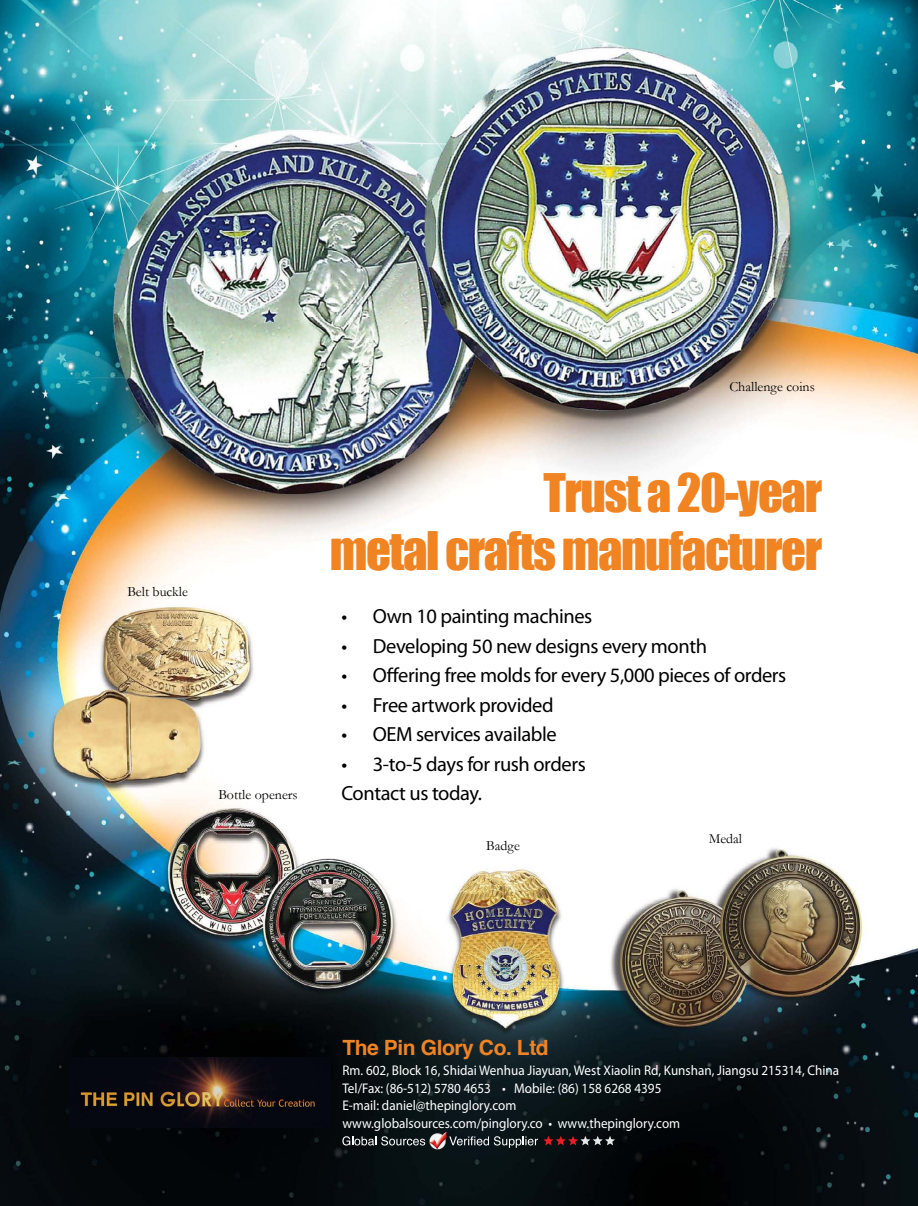
<style>
.page{position:relative;width:918px;height:1206px;background:#fff}
.page>*{position:absolute;margin:0;border:0;box-sizing:border-box;transform-origin:0 0}
.t1{font:48.82px/57.8px "Impact";letter-spacing:-.03em;color:#f08322;text-align:right}
.t2{font:700 21px "Helvetica";letter-spacing:-.02em;color:#f08322}
.t3{font:20.47px/29.4px "Myriad Pro";letter-spacing:-.02em;color:#000}
.t4{font:14px/17.5px "Myriad Pro";color:#fff;scale:.94 1}
.t5{font:14px "Garamond";color:#000}
</style>
<div class="page">
<img style="left:0;top:0;width:918px;height:1205px">
<svg style="left:342px;top:1136px;width:83px;height:9px"></svg>
<img style="left:429px;top:1131px;width:17px;height:18px">
<svg style="left:449px;top:1135px;width:166px;height:12px"></svg>
<img style="left:69px;top:1057px;width:262px;height:70px">
<p class="t5" style="left:127px;top:583px;width:62px">Belt buckle</p>
<p class="t5" style="left:218px;top:786px;width:81px">Bottle openers</p>
<p class="t5" style="left:729px;top:378px;width:87px">Challenge coins</p>
<p class="t1" style="left:330px;top:463px;width:494px">Trust a 20-year<br>metal crafts manufacturer</p>
<p class="t3" style="left:341px;top:601px;width:252px">• Own 10 painting machines</p>
<p class="t3" style="left:341px;top:631px;width:367px">• Developing 50 new designs every month</p>
<p class="t3" style="left:341px;top:660px;width:446px">• Offering free molds for every 5,000 pieces of orders</p>
<p class="t3" style="left:341px;top:690px;width:214px">• Free artwork provided</p>
<p class="t3" style="left:341px;top:719px;width:217px">• OEM services available</p>
<p class="t3" style="left:341px;top:749px;width:246px">• 3-to-5 days for rush orders<br>Contact us today.</p>
<p class="t5" style="left:486px;top:837px;width:35px">Badge</p>
<p class="t5" style="left:709px;top:830px;width:35px">Medal</p>
<p class="t2" style="left:342px;top:1031px;width:208px">The Pin Glory Co. Ltd</p>
<p class="t4" style="left:342px;top:1061px;width:530px">Rm. 602, Block 16, Shidai Wenhua Jiayuan, West Xiaolin Rd, Kunshan, Jiangsu 215314, China Tel/Fax: (86-512) 5780 4653 • Mobile: (86) 158 6268 4395<br>E-mail: daniel@thepinglory.com<br>www.globalsources.com/pinglory.co • www.thepinglory.com</p>
</div>
